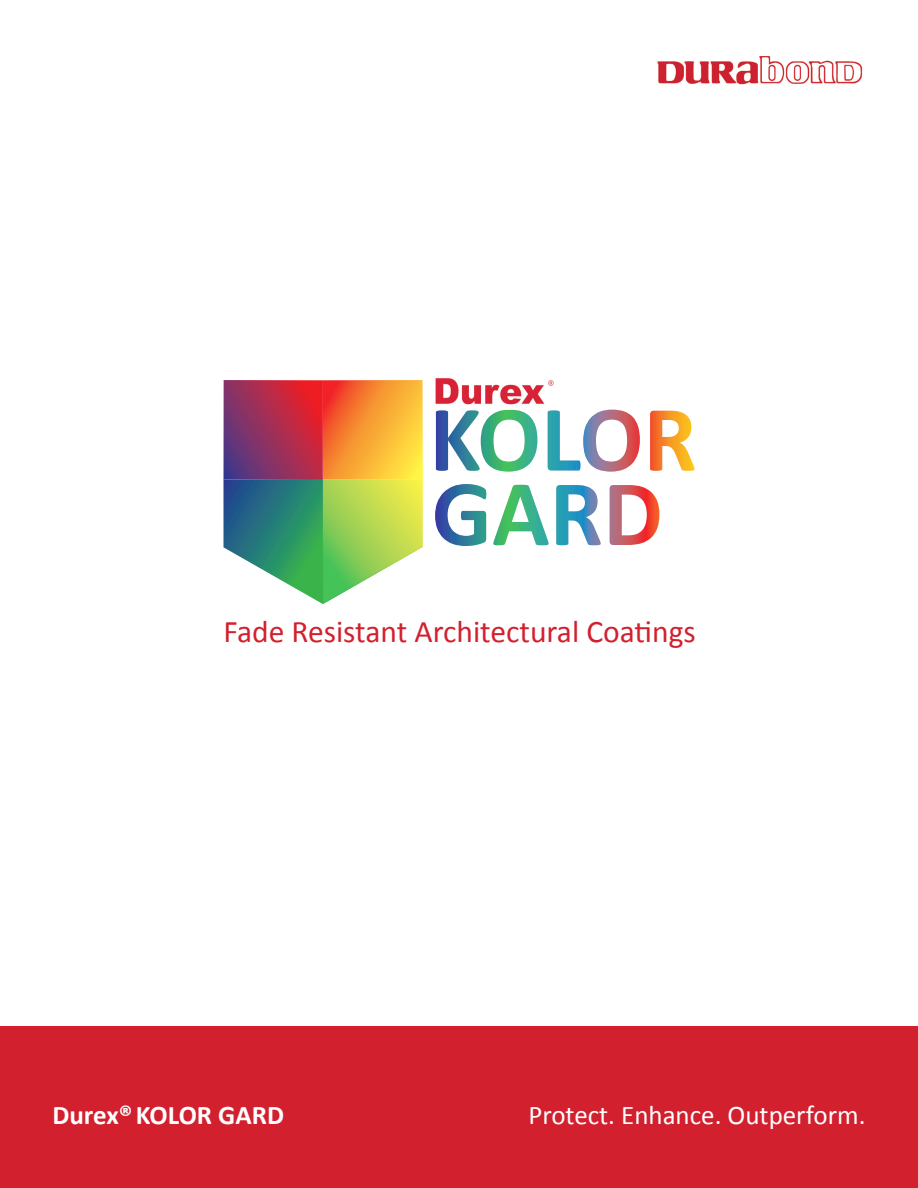
<style>
.page{position:relative;width:918px;height:1188px;background:#fff}
.page>*{position:absolute;margin:0;border:0;box-sizing:border-box;transform-origin:0 0}
.t1{font:31.5px "Calibri";color:#d2202f}
.t2{font:27px "Calibri";color:#fff}
.t3{font:700 27px "Calibri";color:#fff}
</style>
<div class="page">
<div style="left:0;top:1026px;width:918px;height:162px;background:#d2202f"></div>
<svg style="left:223px;top:380px;width:200px;height:224px;background:#a89869"></svg>
<svg style="left:436px;top:410px;width:101px;height:62px"></svg>
<svg style="left:548px;top:410px;width:92px;height:62px"></svg>
<svg style="left:650px;top:411px;width:45px;height:60px"></svg>
<svg style="left:435px;top:484px;width:51px;height:62px"></svg>
<svg style="left:493px;top:485px;width:56px;height:60px"></svg>
<svg style="left:556px;top:485px;width:45px;height:60px"></svg>
<svg style="left:610px;top:485px;width:49px;height:60px"></svg>
<img style="left:435px;top:378px;width:119px;height:27px">
<img style="left:657px;top:56px;width:206px;height:29px">
<p class="t1" style="left:223px;top:612px;width:474px">Fade Resistant Architectural Coatings</p>
<p class="t3" style="left:52px;top:1098px;width:233px">Durex®KOLOR GARD</p>
<p class="t2" style="left:528px;top:1098px;width:339px">Protect. Enhance. Outperform.</p>
</div>
